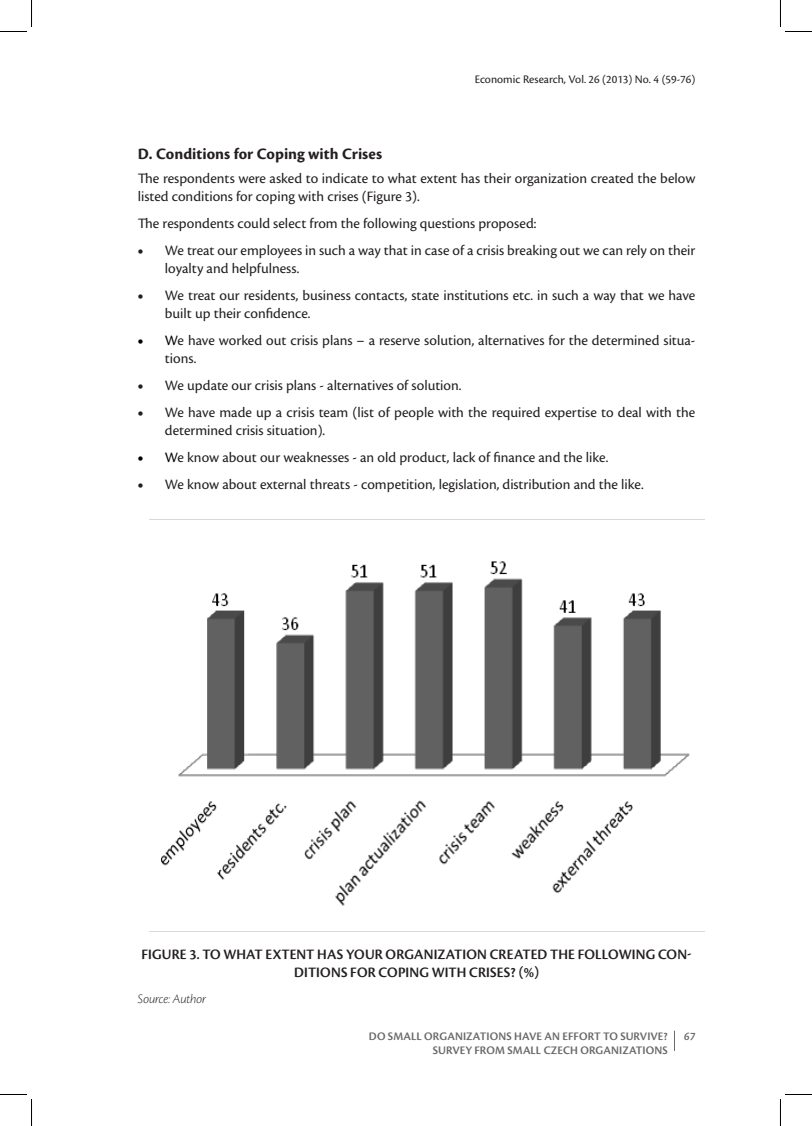
<style>
.page{position:relative;width:812px;height:1126px;background:#fff}
.page>*{position:absolute;margin:0;border:0;box-sizing:border-box;transform-origin:0 0}
.t1{font:700 16.5px "Cronos Pro";letter-spacing:.005em;color:#231f20}
.t2{font:15px/18px "Cronos Pro";color:#231f20}
.t3{font:15px/18px "Cronos Pro Semibold Disp";letter-spacing:.01em;color:#231f20;text-align:center}
.Source{font:13.5px "Cronos Pro Lt Disp It";letter-spacing:-.005em;color:#231f20}
.t4{font:12px/14.4px "Cronos Pro Semibold Subh";letter-spacing:.01em;color:#69696c;text-align:right}
.t5{font:12px "Cronos Pro";color:#231f20}
.t6{font:12px "Cronos Pro Semibold Subh It";color:#69696c}
.s1{color:#000}
</style>
<div class="page">
<svg style="left:674px;top:1031px;width:1px;height:20px"></svg>
<img style="left:150px;top:519px;width:554px;height:413px">
<svg style="left:0;top:0;width:32px;height:32px"></svg>
<svg style="left:0;top:1094px;width:32px;height:32px"></svg>
<svg style="left:780px;top:0;width:31px;height:32px"></svg>
<svg style="left:780px;top:1094px;width:31px;height:32px"></svg>
<p class="t5" style="left:474px;top:73px;width:222px">Economic Research, Vol. 26 (2013) No. 4 (59-76)</p>
<p class="t1" style="left:138px;top:145px;width:246px">D. Conditions for Coping with Crises</p>
<p class="t2" style="left:138px;top:170px;width:558px">The respondents were asked to indicate to what extent has their organization created the below listed conditions for coping with crises (Figure 3).</p>
<p class="t2" style="left:138px;top:215px;width:400px">The respondents could select from the following questions proposed:</p>
<p class="t2" style="left:165px;top:242px;width:532px;text-indent:-27px">• We treat our employees in such a way that in case of a crisis breaking out we can rely on their loyalty and helpfulness.</p>
<p class="t2" style="left:165px;top:287px;width:532px;text-indent:-27px">• We treat our residents, business contacts, state institutions etc. in such a way that we have built up their confidence.</p>
<p class="t2" style="left:165px;top:332px;width:532px;text-indent:-27px"><span class="s1">• W</span>e have worked out crisis plans – a reserve solution, alternatives for the determined situa&shy;tions.</p>
<p class="t2" style="left:138px;top:377px;width:325px">• We update our crisis plans - alternatives of solution.</p>
<p class="t2" style="left:165px;top:404px;width:532px;text-indent:-27px">• We have made up a crisis team (list of people with the required expertise to deal with the determined crisis situation).</p>
<p class="t2" style="left:138px;top:449px;width:472px"><span class="s1">• W</span>e know about our weaknesses - an old product, lack of finance and the like.</p>
<p class="t2" style="left:138px;top:476px;width:507px">• We know about external threats - competition, legislation, distribution and the like.</p>
<p class="t3" style="left:141px;top:946px;width:551px">FIGURE 3. TO WHAT EXTENT HAS YOUR ORGANIZATION CREATED THE FOLLOWING CON-<br>DITIONS FOR COPING WITH CRISES? (%)</p>
<p class="Source" style="left:138px;top:991px;width:70px">Source: Author</p>
<p class="t4" style="left:369px;top:1029px;width:300px">DO SMALL ORGANIZATIONS HAVE AN EFFORT TO SURVIVE?<br>SURVEY FROM SMALL CZECH ORGANIZATIONS</p>
<p class="t6" style="left:684px;top:1029px;width:13px">67</p>
</div>
